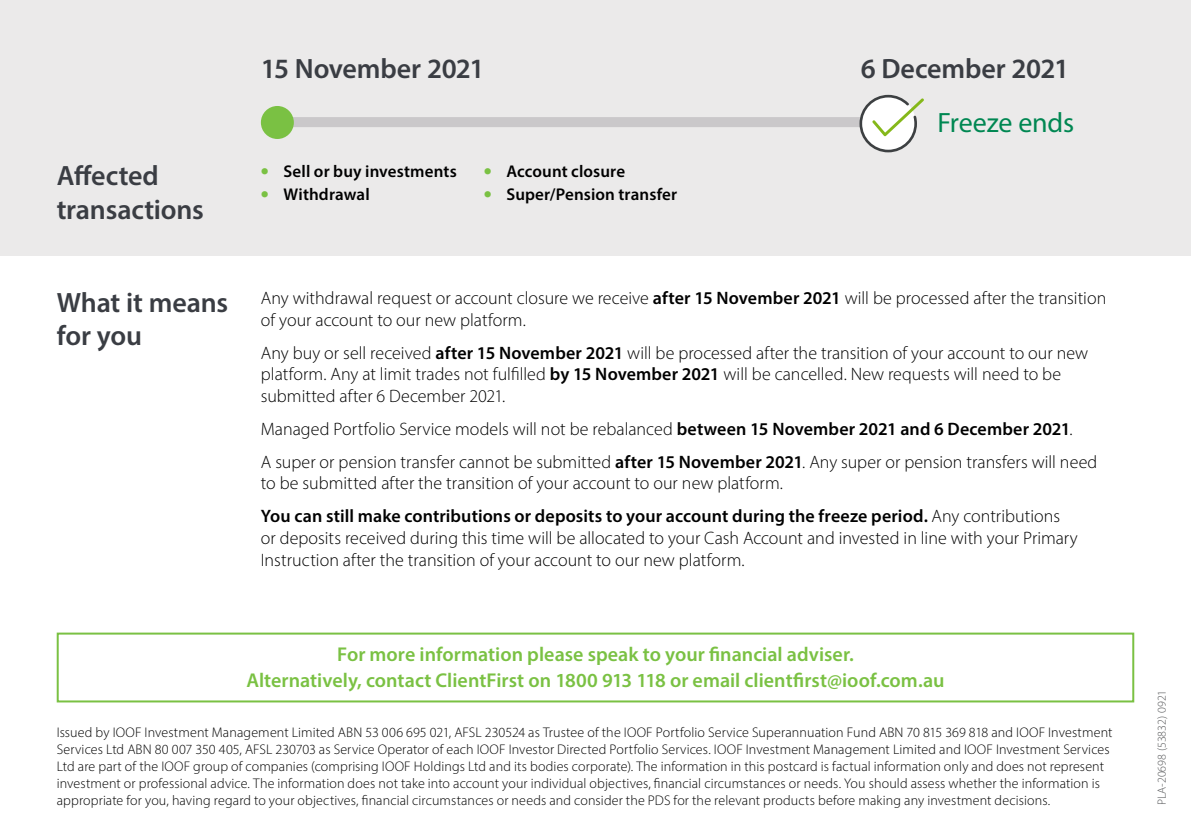
<style>
.page{position:relative;width:1191px;height:840px;background:#fff}
.page>*{position:absolute;margin:0;border:0;box-sizing:border-box;transform-origin:0 0}
.t1{font:600 28px/33.6px "Myriad Pro";letter-spacing:-.01em;color:#3a3d43}
.t2{font:28px "Myriad Pro";letter-spacing:-.01em;color:#008752}
.t3{font:600 20px/26px "Myriad Pro";color:#7ac143;text-align:center}
.t4{font:300 18px/21.6px "Myriad Pro";color:#000}
.t5{font:600 17px "Myriad Pro";letter-spacing:.005em;color:#000}
.t6{font:300 14px/17px "Myriad Pro";letter-spacing:.01em;color:#000}
.t7{font:300 12px "Myriad Pro";color:#58595b}
.s1{font-weight:900;font-size:22px;color:#7ac143}
.s2{font-weight:600}
</style>
<div class="page">
<div style="left:0;top:0;width:1191px;height:255px;background:#ebeaea"></div>
<div style="left:272px;top:117px;width:614px;height:10px;background:#cac8ca"></div>
<div style="left:261px;top:106px;width:33px;height:33px;background:#7ac143;border-radius:50%"></div>
<div style="left:57px;top:632px;width:1077px;height:70px;border:2px solid #7ac143"></div>
<svg style="left:859px;top:94px;width:65px;height:59px"></svg>
<h1 class="t1" style="left:57px;top:158px;width:149px">Affected transactions</h1>
<h1 class="t1" style="left:261px;top:51px;width:225px">15 November 2021</h1>
<h1 class="t1" style="left:860px;top:51px;width:210px">6 December 2021</h1>
<h1 class="t2" style="left:937px;top:106px;width:138px">Freeze ends</h1>
<p class="t5" style="left:261px;top:160px;width:197px"><span class="s1">•</span> Sell or buy investments</p>
<p class="t5" style="left:261px;top:184px;width:110px"><span class="s1">•</span> Withdrawal</p>
<p class="t5" style="left:484px;top:160px;width:143px"><span class="s1">•</span> Account closure</p>
<p class="t5" style="left:484px;top:184px;width:195px"><span class="s1">•</span> Super/Pension transfer</p>
<h1 class="t1" style="left:57px;top:284px;width:173px">What it means for you</h1>
<p class="t4" style="left:261px;top:287px;width:847px">Any withdrawal request or account closure we receive <span class="s2">after 15 November 2021</span> will be processed after the transition of your account to our new platform.</p>
<p class="t4" style="left:261px;top:341px;width:829px">Any buy or sell received <span class="s2">after 15 November 2021</span> will be processed after the transition of your account to our new platform. Any at limit trades not fulfilled <span class="s2">by 15 November 2021</span> will be cancelled. New requests will need to be submitted after 6 December 2021.</p>
<p class="t4" style="left:261px;top:412px;width:838px;line-height:33px">Managed Portfolio Service models will not be rebalanced <span class="s2">between 15 November 2021 and 6 December 2021</span>.<br>A super or pension transfer cannot be submitted <span class="s2">after 15 November 2021</span>. Any super or pension transfers will need</p>
<p class="t4" style="left:261px;top:466px;width:800px;line-height:33px">to be submitted after the transition of your account to our new platform.<br><span class="s2">You can still make contributions or deposits to your account during the freeze period.</span> Any contributions</p>
<p class="t4" style="left:261px;top:527px;width:818px">or deposits received during this time will be allocated to your Cash Account and invested in line with your Primary<br>Instruction after the transition of your account to our new platform.</p>
<p class="t3" style="left:246px;top:640px;width:700px">For more information please speak to your financial adviser.<br>Alternatively, contact ClientFirst on 1800 913 118 or email clientfirst@ioof.com.au</p>
<p class="t6" style="left:57px;top:723px;width:1057px">Issued by IOOF Investment Management Limited ABN 53 006 695 021, AFSL 230524 as Trustee of the IOOF Portfolio Service Superannuation Fund ABN 70 815 369 818 and IOOF Investment Services Ltd ABN 80 007 350 405, AFSL 230703 as Service Operator of each IOOF Investor Directed Portfolio Services. IOOF Investment Management Limited and IOOF Investment Services Ltd are part of the IOOF group of companies (comprising IOOF Holdings Ltd and its bodies corporate). The information in this postcard is factual information only and does not represent investment or professional advice. The information does not take into account your individual objectives, financial circumstances or needs. You should assess whether the information is appropriate for you, having regard to your objectives, financial circumstances or needs and consider the PDS for the relevant products before making any investment decisions.</p>
<p class="t7" style="left:1154px;top:804px;width:117px;rotate:-90deg">PLA-20698 (53832) 0921</p>
</div>
